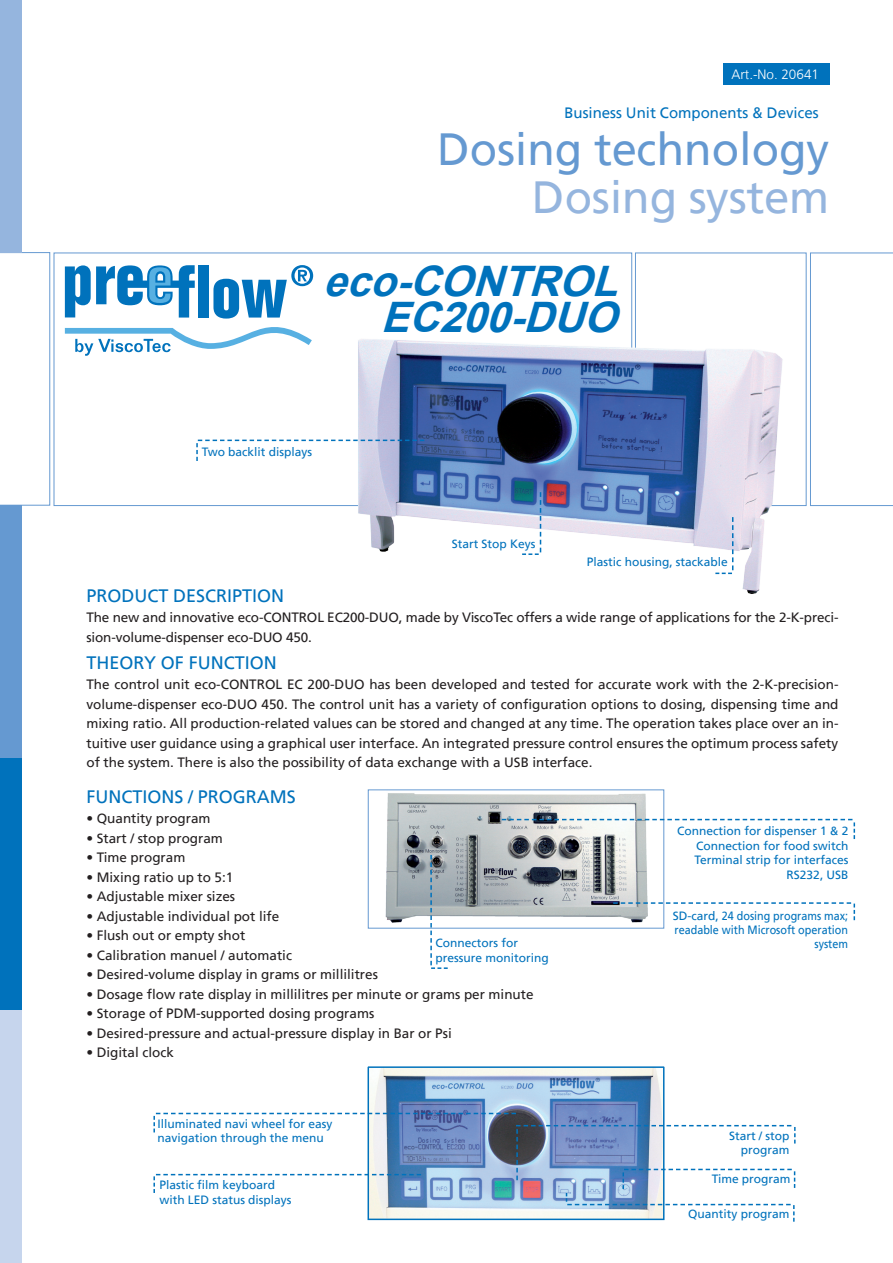
<style>
.page{position:relative;width:893px;height:1263px;background:#fff}
.page>*{position:absolute;margin:0;border:0;box-sizing:border-box;transform-origin:0 0}
.t1{font:45px "Frutiger Linotype";color:#6599d1}
.t2{font:45px "Frutiger Linotype";color:#95b5de}
.t3{font:italic 700 42px/36px "Arial";color:#0072bc;text-align:right}
.t4{font:18px "Frutiger LT";color:#0072bc}
.t5{font:15px "Frutiger Linotype";color:#0072bc}
.t6{font:13.5px/19.5px "Frutiger LT";color:#231f20;text-align:justify}
.t7{font:300 13.5px "Frutiger LT";color:#fff}
.t8{font:12px/14.4px "Frutiger LT";color:#0072bc}
</style>
<div class="page">
<svg style="left:810px;top:253px;width:83px;height:25px"></svg>
<img style="left:371px;top:1069px;width:290px;height:44px">
<img style="left:386px;top:793px;width:262px;height:130px">
<div style="left:368px;top:789px;width:296px;height:139px;border:1px solid #6599d1"></div>
<svg style="left:0;top:252px;width:50px;height:253px"></svg>
<img style="left:259px;top:278px;width:634px;height:316px">
<div style="left:0;top:758px;width:21px;height:252px;background:#0072bc"></div>
<div style="left:0;top:505px;width:21px;height:253px;background:#6599d1"></div>
<div style="left:0;top:0;width:21px;height:253px;background:#95b5de"></div>
<div style="left:0;top:1010px;width:21px;height:253px;background:#c6d5ed"></div>
<svg style="left:65px;top:265px;width:248px;height:91px"></svg>
<svg style="left:196px;top:440px;width:228px;height:21px"></svg>
<svg style="left:522px;top:492px;width:19px;height:63px"></svg>
<svg style="left:715px;top:517px;width:18px;height:57px"></svg>
<svg style="left:430px;top:855px;width:18px;height:114px"></svg>
<svg style="left:613px;top:902px;width:242px;height:18px"></svg>
<svg style="left:502px;top:819px;width:353px;height:20px"></svg>
<svg style="left:153px;top:1113px;width:643px;height:109px"></svg>
<hr style="left:368px;top:1066px;width:296px;height:2px;background:#0072bc">
<div style="left:723px;top:64px;width:106px;height:21px;background:#0072bc"></div>
<p class="t7" style="left:731px;top:67px;width:89px">Art.-No. 20641</p>
<p class="t5" style="left:564px;top:103px;width:256px">Business Unit Components &amp; Devices</p>
<h1 class="t1" style="left:437px;top:122px;width:393px">Dosing technology</h1>
<h1 class="t2" style="left:532px;top:170px;width:298px">Dosing system</h1>
<h2 class="t3" style="left:323px;top:264px;width:312px">eco-CONTROL<br>EC200-DUO</h2>
<p class="t8" style="left:202px;top:445px;width:112px">Two backlit displays</p>
<p class="t8" style="left:452px;top:537px;width:85px">Start Stop Keys</p>
<p class="t8" style="left:587px;top:555px;width:143px">Plastic housing, stackable</p>
<h3 class="t4" style="left:86px;top:586px;width:199px">Product description</h3>
<p class="t6" style="left:86px;top:608px;width:187px">The new and innovative eco-CONTRO</p>
<p class="t6" style="left:317px;top:608px;width:63px">L EC200-DUO</p>
<p class="t6" style="left:399px;top:608px;width:441px">, made by ViscoTec offers a wide range of applications for the 2-K-preci-</p>
<p class="t6" style="left:86px;top:628px;width:177px">sion-volume-dispenser eco-DUO</p>
<p class="t6" style="left:286px;top:628px;width:27px">450.</p>
<h3 class="t4" style="left:86px;top:653px;width:192px">Theory of function</h3>
<p class="t6" style="left:86px;top:675px;width:145px">The control unit eco-CONTRO</p>
<p class="t6" style="left:276px;top:675px;width:70px">L EC 200-DUO</p>
<p class="t6" style="left:369px;top:675px;width:471px">has been developed and tested for accurate work with the 2-K-precision-</p>
<p class="t6" style="left:86px;top:694px;width:152px">volume-dispenser eco-DUO</p>
<p class="t6" style="left:86px;top:694px;width:754px;text-indent:175px">450. The control unit has a variety of configuration options to dosing, dispensing time and mixing ratio. All production-related values can be stored and changed at any time. The operation takes place over an in&shy;tuitive user guidance using a graphical user interface. An integrated pressure control ensures the optimum process safety of the system. There is also the possibility of data exchange with a USB interface.</p>
<h3 class="t4" style="left:86px;top:786px;width:211px">Functions / Programs</h3>
<p class="t6" style="left:86px;top:809px;width:126px">• Quantity program</p>
<p class="t6" style="left:86px;top:828px;width:138px">• Start / stop program</p>
<p class="t6" style="left:86px;top:848px;width:100px">• Time program</p>
<p class="t6" style="left:86px;top:867px;width:148px">• Mixing ratio up to 5:1</p>
<p class="t6" style="left:86px;top:887px;width:150px">• Adjustable mixer sizes</p>
<p class="t6" style="left:86px;top:906px;width:194px">• Adjustable individual pot life</p>
<p class="t6" style="left:86px;top:926px;width:160px">• Flush out or empty shot</p>
<p class="t6" style="left:86px;top:945px;width:207px">• Calibration manuel / automatic</p>
<p class="t6" style="left:86px;top:965px;width:293px">• Desired-volume display in grams or millilitres</p>
<p class="t6" style="left:86px;top:984px;width:449px">• Dosage flow rate display in millilitres per minute or grams per minute</p>
<p class="t6" style="left:86px;top:1004px;width:289px">• Storage of PDM-supported dosing programs</p>
<p class="t6" style="left:86px;top:1023px;width:367px">• Desired-pressure and actual-pressure display in Bar or Psi</p>
<p class="t6" style="left:86px;top:1043px;width:89px">• Digital clock</p>
<p class="t8" style="left:677px;top:824px;width:173px;text-align:right">Connection for dispenser 1 &amp; 2<br>Connection for food switch<br>Terminal strip for interfaces<br>RS232, USB</p>
<p class="t8" style="left:673px;top:908px;width:177px;text-align:right">SD-card, 24 dosing programs max; readable with M icrosoft operation system</p>
<p class="t8" style="left:436px;top:936px;width:115px">Connectors for pressure monitoring</p>
<p class="t8" style="left:158px;top:1116px;width:176px">I lluminated navi wheel for easy navigation through the menu</p>
<p class="t8" style="left:159px;top:1178px;width:134px">Plastic film keyboard with LED status displays</p>
<p class="t8" style="left:729px;top:1129px;width:62px;text-align:right">Start / stop program</p>
<p class="t8" style="left:712px;top:1172px;width:80px">Time program</p>
<p class="t8" style="left:688px;top:1207px;width:103px">Quantity program</p>
</div>
